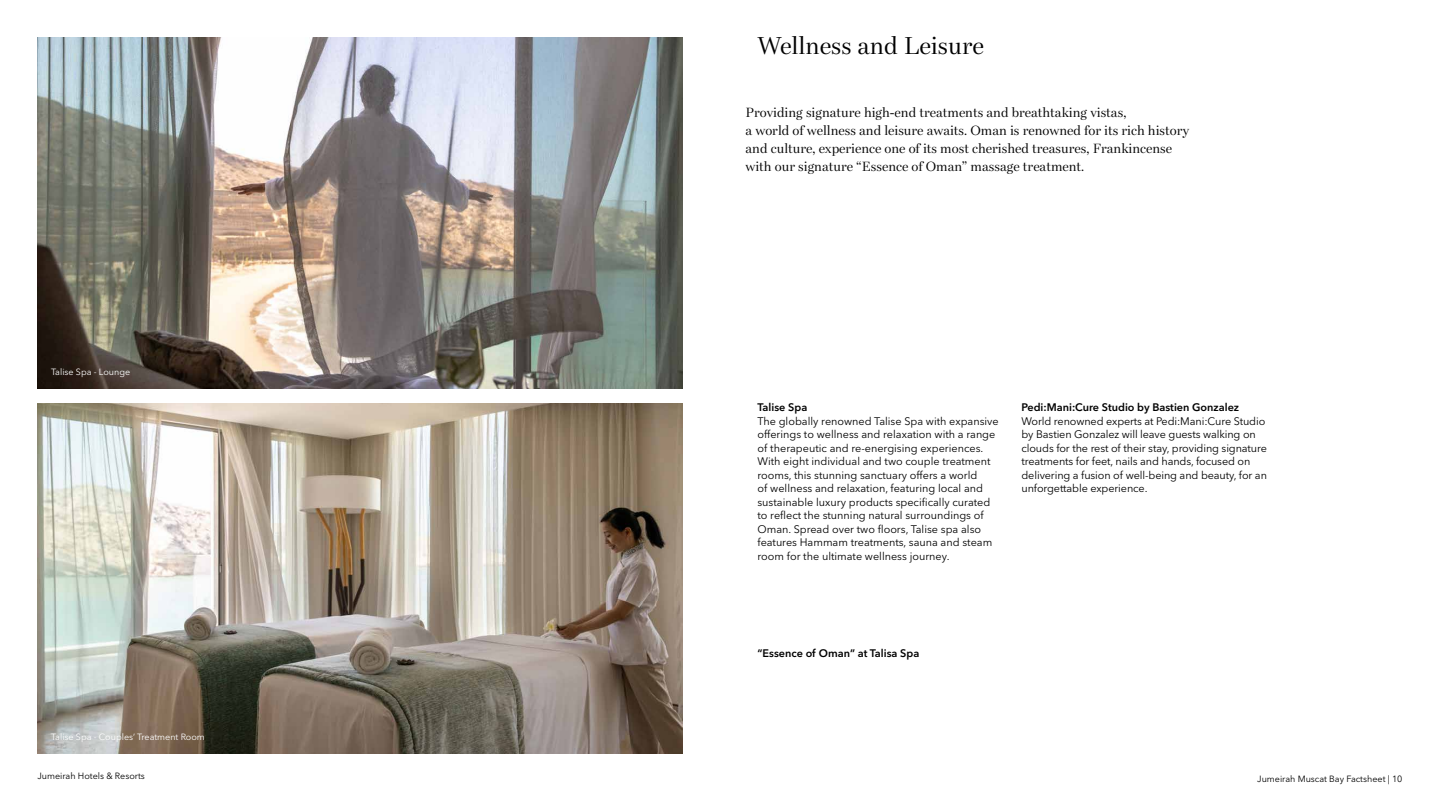
<style>
.page{position:relative;width:1440px;height:810px;background:#fff}
.page>*{position:absolute;margin:0;border:0;box-sizing:border-box;transform-origin:0 0}
.t1{font:24px "Bressay Display";color:#000}
.t2{font:13.12px/18px "Bressay Display";color:#000}
.t3{font:10.88px/13.5px "Avenir Next World";color:#000}
.t4{font:600 10.88px "Avenir Next World";color:#000}
.t5{font:9px "Avenir Next World";color:#000}
.t6{font:9px "Avenir Next World";color:#fff}
</style>
<div class="page">
<img style="left:38px;top:38px;width:644px;height:350px">
<img style="left:38px;top:403px;width:644px;height:351px">
<h1 class="t1" style="left:758px;top:32px;width:228px">Wellness and Leisure</h1>
<p class="t6" style="left:51px;top:364px;width:81px">Talise Spa - Lounge</p>
<p class="t6" style="left:51px;top:730px;width:155px">Talise Spa - Couples’ Treatment Room</p>
<p class="t2" style="left:746px;top:104px;width:445px">Providing signature high-end treatments and breathtaking vistas,<br>a world of wellness and leisure awaits. Oman is renowned for its rich history and culture, experience one of its most cherished treasures, Frankincense with our signature “Essence of Oman” massage treatment.</p>
<p class="t4" style="left:757px;top:401px;width:51px">Talise Spa</p>
<p class="t3" style="left:757px;top:414px;width:243px">The globally renowned Talise Spa with expansive offerings to wellness and relaxation with a range of therapeutic and re-energising experiences.<br>With eight individual and two couple treatment rooms, this stunning sanctuary offers a world<br>of wellness and relaxation, featuring local and sustainable luxury products specifically curated to reflect the stunning natural surroundings of Oman. Spread over two floors, Talise spa also features Hammam treatments, sauna and steam room for the ultimate wellness journey.</p>
<p class="t4" style="left:1022px;top:401px;width:219px">Pedi:Mani:Cure Studio by Bastien Gonzalez</p>
<p class="t3" style="left:1022px;top:414px;width:247px">World renowned experts at Pedi:Mani:Cure Studio by Bastien Gonzalez will leave guests walking on clouds for the rest of their stay, providing signature treatments for feet, nails and hands, focused on delivering a fusion of well-being and beauty, for an unforgettable experience.</p>
<p class="t4" style="left:757px;top:646px;width:163px">“Essence of Oman” at Talisa Spa</p>
<p class="t5" style="left:38px;top:769px;width:109px">Jumeirah Hotels &amp; Resorts</p>
<p class="t5" style="left:1257px;top:772px;width:147px">Jumeirah Muscat Bay Factsheet | 10</p>
</div>
